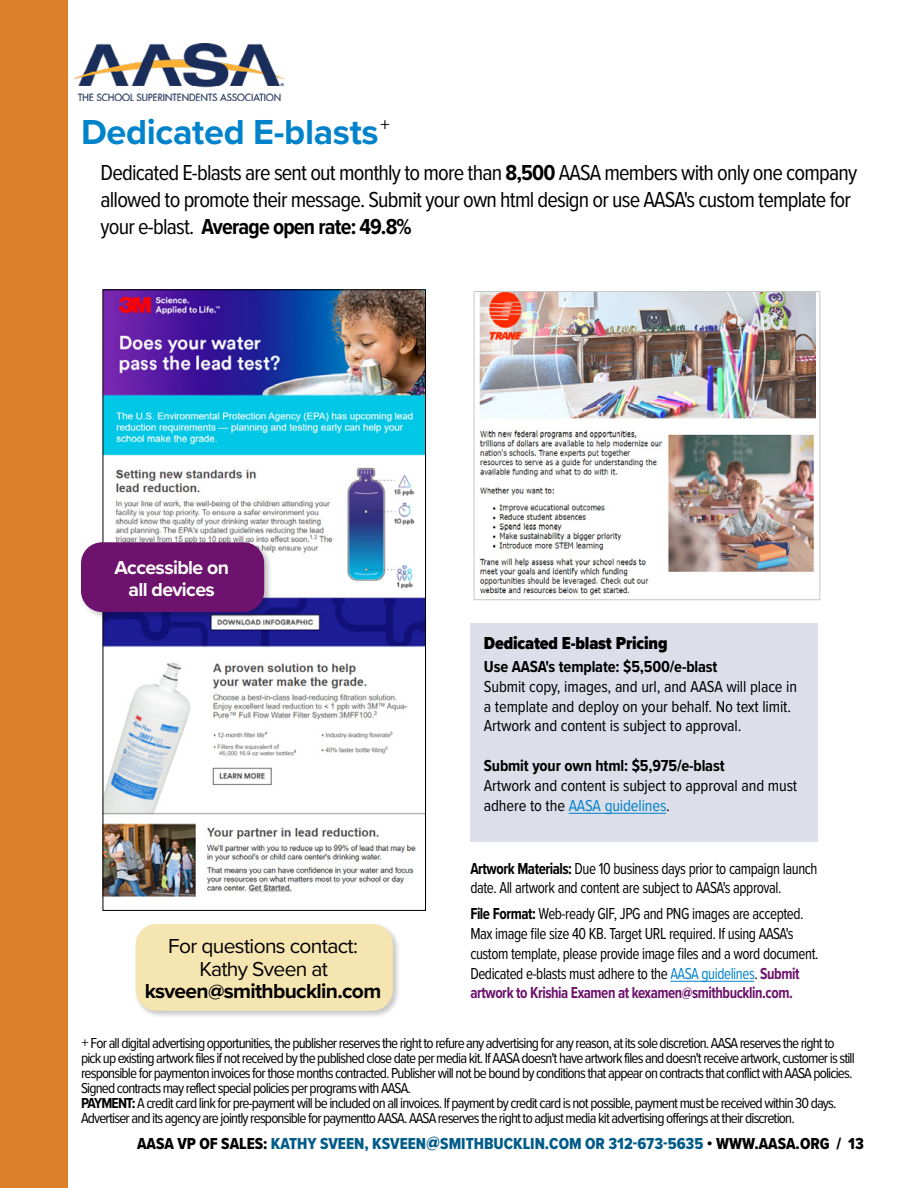
<style>
.page{position:relative;width:918px;height:1188px;background:#fff}
.page>*{position:absolute;margin:0;border:0;box-sizing:border-box;transform-origin:0 0}
.t1{font:700 36px "Proxima Nova";letter-spacing:-.01em;color:#0083ca}
.t2{font:22.5px/27px "Proxima Nova Cond";letter-spacing:-.035em;color:#000}
.t3{font:21px/22.5px "Proxima Nova";letter-spacing:-.03em;color:#000;text-align:center}
.t4{font:700 21px "Proxima Nova";letter-spacing:-.03em;color:#000}
.t5{font:700 19.5px/22.5px "Proxima Nova";letter-spacing:-.03em;color:#fff;text-align:center}
.t6{font:900 18px "Proxima Nova Cond";letter-spacing:-.01em;color:#000}
.t7{font:18px "Minion Pro";color:#000}
.t8{font:16.5px/19.8px "Proxima Nova Cond";letter-spacing:-.03em;color:#000;scale:.91 1}
.t9{font:16.5px/19.8px "Proxima Nova Cond";letter-spacing:-.01em;color:#000}
.t10{font:16.5px "Proxima Nova Cond Extrabld";color:#005b89}
.t11{font:700 16.5px "Proxima Nova Cond";letter-spacing:-.01em;color:#000}
.t12{font:15px/15px "Proxima Nova Cond";letter-spacing:-.055em;color:#000}
.t13{font:13.5px "Minion Pro";color:#000}
.s1{font-weight:700}
.s2{color:#0083ca}
.s3{font-weight:700;color:#6d136d}
.s4{color:#000}
.s5{font-size:19.5px}
</style>
<div class="page">
<div style="left:0;top:0;width:68px;height:1188px;background:#db7f29"></div>
<img style="left:73px;top:43px;width:212px;height:58px">
<img style="left:105px;top:291px;width:319px;height:606px">
<div style="left:470px;top:623px;width:348px;height:219px;background:#dcdee9"></div>
<hr style="left:569px;top:813px;width:97px;height:1px;background:#0083ca">
<hr style="left:670px;top:981px;width:84px;height:1px;background:#0083ca">
<img style="left:479px;top:293px;width:336px;height:303px">
<div style="left:474px;top:291px;width:346px;height:309px;border:1px solid #c7c8ca"></div>
<div style="left:134px;top:922px;width:267px;height:97px;background:#000;opacity:.22"></div>
<div style="left:136px;top:924px;width:257px;height:87px;background:#f5e5b1;border-radius:21px"></div>
<div style="left:79px;top:541px;width:193px;height:79px;background:#000;opacity:.22"></div>
<div style="left:81px;top:542px;width:183px;height:70px;background:#6d136d;border-radius:21px"></div>
<h1 class="t1" style="left:81px;top:105px;width:299px">Dedicated E-blasts</h1>
<h2 class="t2" style="left:101px;top:158px;width:758px">Dedicated E-blasts are sent out monthly to more than <span class="s1">8,500</span> AASA members with only one company allowed to promote their message. Submit your own html design or use AASA's custom template for your e-blast. <span class="s1">Average open rate: 49.8%</span></h2>
<p class="t7" style="left:380px;top:111px;width:12px">+</p>
<h3 class="t5" style="left:114px;top:555px;width:116px">Accessible on all devices</h3>
<h3 class="t3" style="left:168px;top:934px;width:191px">For questions contact:<br>Kathy Sveen at</h3>
<h3 class="t4" style="left:145px;top:975px;width:238px">ksveen@smithbucklin.com</h3>
<p class="t6" style="left:484px;top:630px;width:185px">Dedicated E-blast Pricing</p>
<p class="t11" style="left:484px;top:654px;width:235px">Use AASA's template: $5,500/e-blast</p>
<p class="t9" style="left:484px;top:676px;width:315px">Submit copy, images, and url, and AASA will place in a template and deploy on your behalf. No text limit.<br>Artwork and content is subject to approval.</p>
<p class="t11" style="left:484px;top:753px;width:242px">Submit your own html: $5,975/e-blast</p>
<p class="t9" style="left:484px;top:775px;width:315px">Artwork and content is subject to approval and must adhere to the <span class="s2">AASA guidelines</span>.</p>
<p class="t8" style="left:470px;top:858px;width:383px"><span class="s1">Artwork Materials:</span> Due 10 business days prior to campaign launch date. All artwork and content are subject to AASA's approval.</p>
<p class="t8" style="left:470px;top:903px;width:384px"><span class="s1">File Format:</span> Web-ready GIF, JPG and PNG images are accepted.<br>Max image file size 40 KB. Target URL required. If using AASA's custom template, please provide image files and a word document.<br>Dedicated e-blasts must adhere to the <span class="s2">AASA guidelines</span>. <span class="s3">Submit artwork to Krishia Examen at kexamen@smithbucklin.com.</span></p>
<p class="t12" style="left:81px;top:1035px;width:775px;text-indent:10px">For all digital advertising opportunities, the publisher reserves the right to refure any advertising for any reason, at its sole discretion. AASA reserves the right to pick up existing artwork files if not received by the published close date per media kit. If AASA doesn't have artwork files and doesn't receive artwork, customer is still responsible for paymenton invoices for those months contracted. Publisher will not be bound by conditions that appear on contracts that conflict with AASA policies.<br>Signed contracts may reflect special policies per programs with AASA.<br><span class="s1">PAYMENT:</span> A credit card link for pre-payment will be included on all invoices. If payment by credit card is not possible, payment must be received within 30 days.<br>Advertiser and its agency are jointly responsible for paymentto AASA. AASA reserves the right to adjust media kit advertising offerings at their discretion.</p>
<p class="t13" style="left:81px;top:1032px;width:9px">+</p>
<p class="t10" style="left:137px;top:1132px;width:728px"><span class="s4">AASA VP OF SALES:</span> KATHY SVEEN, KSVEEN<span class="s5">@</span>SMITHBUCKLIN.COM OR 312-673-5635 <span class="s4">• WWW.AASA.ORG / 13</span></p>
</div>
